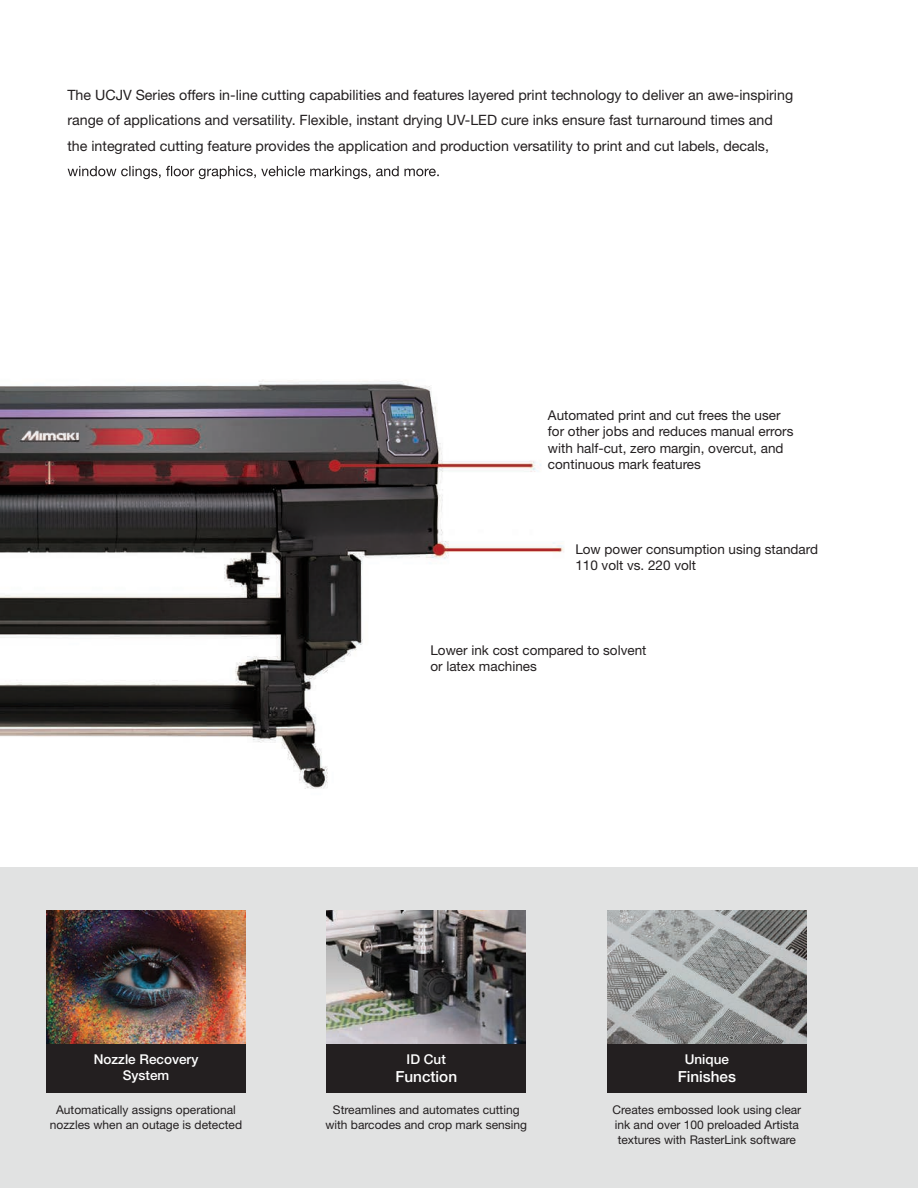
<style>
.page{position:relative;width:918px;height:1188px;background:#fff}
.page>*{position:absolute;margin:0;border:0;box-sizing:border-box;transform-origin:0 0}
.t1{font:500 15.3px "Helvetica Neue LT Std";color:#fff}
.t2{font:14.25px/25.5px "Helvetica Neue LT Std";color:#231f20}
.t3{font:13.5px/16.2px "Helvetica Neue LT Std";color:#231f20}
.t4{font:500 13.5px/16.2px "Helvetica Neue LT Std";color:#fff;text-align:center}
.t5{font:12px/15px "Helvetica Neue LT Std";color:#231f20;text-align:center}
</style>
<div class="page">
<img style="left:0;top:165px;width:918px;height:703px">
<div style="left:0;top:868px;width:918px;height:320px;background:#e1e2e2"></div>
<svg style="left:68px;top:166px;width:371px;height:13px"></svg>
<div style="left:47px;top:1030px;width:199px;height:63px;background:#231f20"></div>
<img style="left:47px;top:910px;width:199px;height:133px">
<div style="left:327px;top:1030px;width:199px;height:63px;background:#231f20"></div>
<img style="left:327px;top:910px;width:199px;height:133px">
<div style="left:607px;top:1030px;width:200px;height:63px;background:#231f20"></div>
<img style="left:607px;top:910px;width:199px;height:133px">
<p class="t2" style="left:67px;top:82px;width:727px">The UCJV Series offers in-line cutting capabilities and features layered print technology to deliver an awe-inspiring range of applications and versatility. Flexible, instant drying UV-LED cure inks ensure fast turnaround times and the integrated cutting feature provides the application and production versatility to print and cut labels, decals,</p>
<p class="t3" style="left:548px;top:407px;width:247px">Automated print and cut frees the user for other jobs and reduces manual errors with half-cut, zero margin, overcut, and continuous mark features</p>
<p class="t3" style="left:575px;top:541px;width:244px">Low power consumption using standard<br>110 volt vs. 220 volt</p>
<p class="t3" style="left:430px;top:642px;width:218px">Lower ink cost compared to solvent or latex machines</p>
<p class="t4" style="left:94px;top:1051px;width:106px">Nozzle Recovery<br>System</p>
<p class="t5" style="left:50px;top:1102px;width:194px">Automatically assigns operational nozzles when an outage is detected</p>
<p class="t4" style="left:407px;top:1051px;width:41px">ID Cut</p>
<p class="t1" style="left:395px;top:1068px;width:63px">Function</p>
<p class="t5" style="left:325px;top:1102px;width:203px">Streamlines and automates cutting with barcodes and crop mark sensing</p>
<p class="t4" style="left:685px;top:1051px;width:46px">Unique</p>
<p class="t1" style="left:678px;top:1068px;width:60px">Finishes</p>
<p class="t5" style="left:613px;top:1102px;width:190px;text-align:left">Creates embossed look using clear ink and over 100 preloaded Artista textures with RasterLink software</p>
</div>
